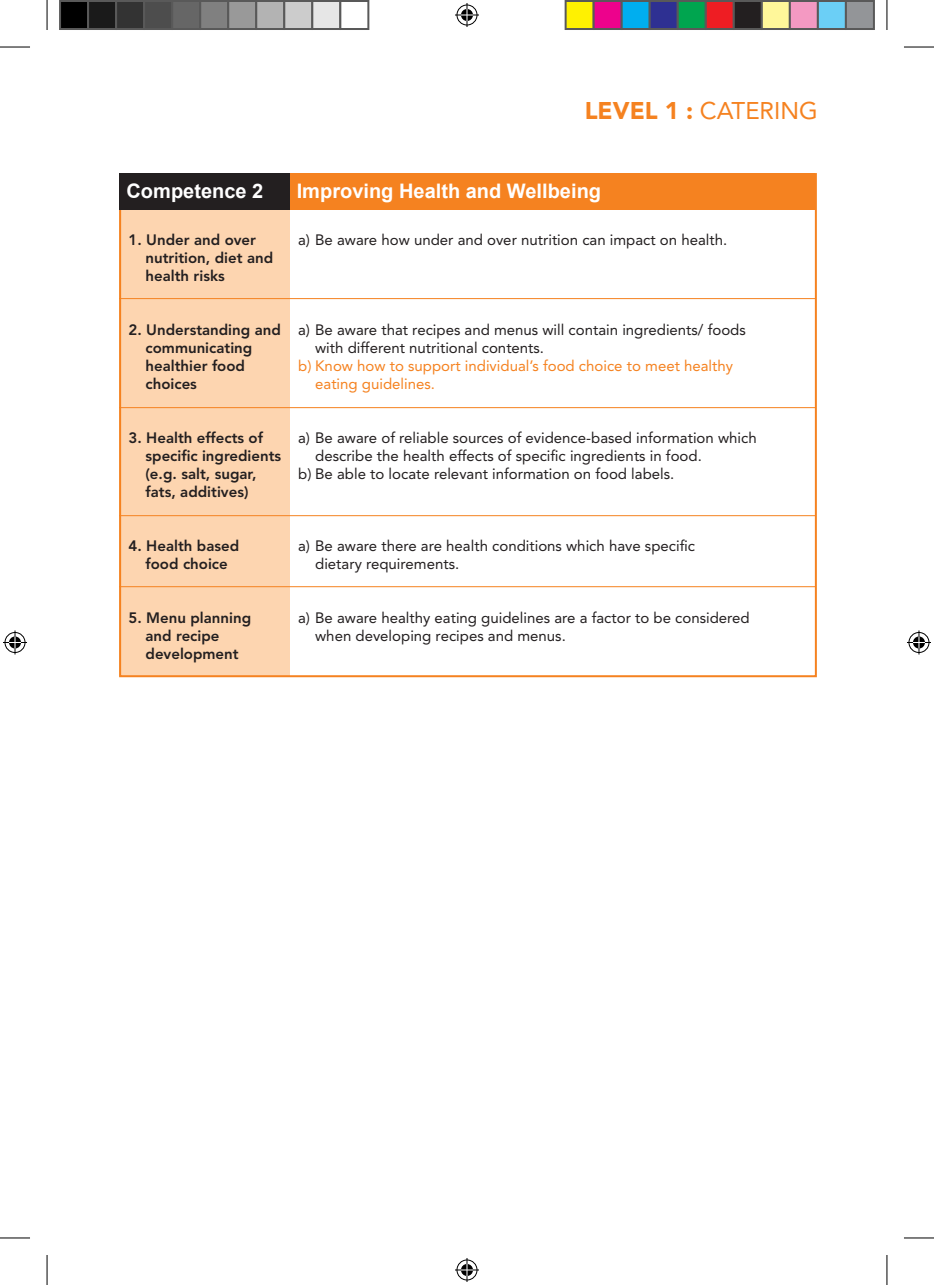
<style>
.page{position:relative;width:934px;height:1285px;background:#fff}
.page>*{position:absolute;margin:0;border:0;box-sizing:border-box;transform-origin:0 0}
.t1{font:900 24px "Avenir";color:#f58220}
.t2{font:24px "Avenir";color:#f58220}
.t3{font:700 20px "Arial";color:#fff}
.t4{font:15px/18px "Avenir";color:#231f20}
.t5{font:800 15px/18px "Avenir";color:#231f20}
.t6{font:15px/18px "Avenir";color:#f58220}
.s1{font-weight:400}
</style>
<div class="page">
<div style="left:119px;top:209px;width:170px;height:466px;background:#fdd5b0"></div>
<div style="left:119px;top:173px;width:695px;height:36px;background:#f58220"></div>
<div style="left:119px;top:173px;width:170px;height:36px;background:#231f20"></div>
<hr style="left:119px;top:298px;width:696px;height:1px;background:#f58220">
<hr style="left:119px;top:407px;width:696px;height:1px;background:#f58220">
<hr style="left:119px;top:515px;width:696px;height:1px;background:#f58220">
<hr style="left:119px;top:586px;width:696px;height:1px;background:#f58220">
<hr style="left:0;top:47px;width:30px;height:1px;background:#000">
<hr style="left:903px;top:47px;width:30px;height:1px;background:#000">
<hr style="left:0;top:1237px;width:30px;height:1px;background:#000">
<hr style="left:903px;top:1237px;width:30px;height:1px;background:#000">
<hr style="left:47px;top:0;width:1px;height:30px;background:#000">
<hr style="left:47px;top:1255px;width:1px;height:30px;background:#000">
<hr style="left:886px;top:0;width:1px;height:30px;background:#000">
<hr style="left:886px;top:1255px;width:1px;height:30px;background:#000">
<svg style="left:455px;top:3px;width:24px;height:24px"></svg>
<svg style="left:455px;top:1258px;width:24px;height:24px"></svg>
<svg style="left:3px;top:630px;width:24px;height:24px"></svg>
<svg style="left:907px;top:630px;width:23px;height:24px"></svg>
<div style="left:60px;top:1px;width:28px;height:28px;background:#000"></div>
<div style="left:59px;top:0;width:30px;height:30px;border:2px solid #595959"></div>
<div style="left:88px;top:1px;width:28px;height:28px;background:#1a1a1a"></div>
<div style="left:87px;top:0;width:30px;height:30px;border:2px solid #595959"></div>
<div style="left:116px;top:1px;width:28px;height:28px;background:#333"></div>
<div style="left:115px;top:0;width:30px;height:30px;border:2px solid #595959"></div>
<div style="left:144px;top:1px;width:28px;height:28px;background:#4d4d4d"></div>
<div style="left:143px;top:0;width:30px;height:30px;border:2px solid #595959"></div>
<div style="left:172px;top:1px;width:28px;height:28px;background:#666"></div>
<div style="left:171px;top:0;width:30px;height:30px;border:2px solid #595959"></div>
<div style="left:200px;top:1px;width:28px;height:28px;background:#808080"></div>
<div style="left:199px;top:0;width:30px;height:30px;border:2px solid #595959"></div>
<div style="left:228px;top:1px;width:28px;height:28px;background:#999"></div>
<div style="left:227px;top:0;width:30px;height:30px;border:2px solid #595959"></div>
<div style="left:256px;top:1px;width:28px;height:28px;background:#b3b3b3"></div>
<div style="left:255px;top:0;width:30px;height:30px;border:2px solid #595959"></div>
<div style="left:284px;top:1px;width:28px;height:28px;background:#ccc"></div>
<div style="left:283px;top:0;width:30px;height:30px;border:2px solid #595959"></div>
<div style="left:312px;top:1px;width:28px;height:28px;background:#e6e6e6"></div>
<div style="left:311px;top:0;width:30px;height:30px;border:2px solid #595959"></div>
<div style="left:339px;top:0;width:30px;height:30px;border:2px solid #595959"></div>
<div style="left:565px;top:1px;width:28px;height:28px;background:#fff101"></div>
<div style="left:564px;top:0;width:30px;height:30px;border:2px solid #595959"></div>
<div style="left:593px;top:1px;width:28px;height:28px;background:#ed028c"></div>
<div style="left:592px;top:0;width:30px;height:30px;border:2px solid #595959"></div>
<div style="left:621px;top:1px;width:28px;height:28px;background:#00aeef"></div>
<div style="left:620px;top:0;width:30px;height:30px;border:2px solid #595959"></div>
<div style="left:649px;top:1px;width:28px;height:28px;background:#2e3092"></div>
<div style="left:648px;top:0;width:30px;height:30px;border:2px solid #595959"></div>
<div style="left:677px;top:1px;width:28px;height:28px;background:#00a54f"></div>
<div style="left:676px;top:0;width:30px;height:30px;border:2px solid #595959"></div>
<div style="left:705px;top:1px;width:28px;height:28px;background:#ee1d23"></div>
<div style="left:704px;top:0;width:30px;height:30px;border:2px solid #595959"></div>
<div style="left:733px;top:1px;width:28px;height:28px;background:#231f20"></div>
<div style="left:732px;top:0;width:30px;height:30px;border:2px solid #595959"></div>
<div style="left:761px;top:1px;width:28px;height:28px;background:#fff79a"></div>
<div style="left:760px;top:0;width:30px;height:30px;border:2px solid #595959"></div>
<div style="left:789px;top:1px;width:28px;height:28px;background:#f499c2"></div>
<div style="left:788px;top:0;width:30px;height:30px;border:2px solid #595959"></div>
<div style="left:817px;top:1px;width:28px;height:28px;background:#6bcff6"></div>
<div style="left:816px;top:0;width:30px;height:30px;border:2px solid #595959"></div>
<div style="left:845px;top:1px;width:28px;height:28px;background:#939598"></div>
<div style="left:844px;top:0;width:30px;height:30px;border:2px solid #595959"></div>
<h1 class="t1" style="left:584px;top:96px;width:130px">LEVEL 1 : <span class="s1">caterin</span></h1>
<h1 class="t2" style="left:798px;top:97px;width:20px">g</h1>
<h2 class="t3" style="left:126px;top:177px;width:138px">Competence 2</h2>
<h2 class="t3" style="left:296px;top:177px;width:306px">Improving Health and Wellbeing</h2>
<p class="t5" style="left:145px;top:231px;width:129px;text-indent:-17px">1. Under and over nutrition, diet and health risks</p>
<p class="t5" style="left:145px;top:321px;width:137px;text-indent:-17px">2. Understanding and communicating healthier food choices</p>
<p class="t5" style="left:145px;top:429px;width:137px;text-indent:-17px">3. Health effects of specific ingredients (e.g. salt, sugar, fats, additives)</p>
<p class="t5" style="left:128px;top:537px;width:112px;text-align:center">4. Health based food choice</p>
<p class="t5" style="left:145px;top:609px;width:107px;text-indent:-17px">5. Menu planning and recipe development</p>
<p class="t4" style="left:298px;top:231px;width:430px">a) Be aware how under and over nutrition can impact on health.</p>
<p class="t4" style="left:315px;top:321px;width:432px;text-indent:-17px">a) Be aware that recipes and menus will contain ingredients/ foods with different nutritional contents.</p>
<p class="t6" style="left:315px;top:357px;width:419px;text-indent:-17px">b) Know how to support individual’s food choice to meet healthy eating guidelines.</p>
<p class="t4" style="left:298px;top:429px;width:460px">a) Be aware of reliable sources of evidence-based information which</p>
<p class="t4" style="left:315px;top:447px;width:388px">describe the health effects of specific ingredients in food.</p>
<p class="t4" style="left:298px;top:465px;width:377px">b) Be able to locate relevant information on food labels.</p>
<p class="t4" style="left:315px;top:537px;width:381px;text-indent:-17px">a) Be aware there are health conditions which have specific dietary requirements.</p>
<p class="t4" style="left:315px;top:609px;width:436px;text-indent:-17px">a) Be aware healthy eating guidelines are a factor to be considered when developing recipes and menus.</p>
</div>
